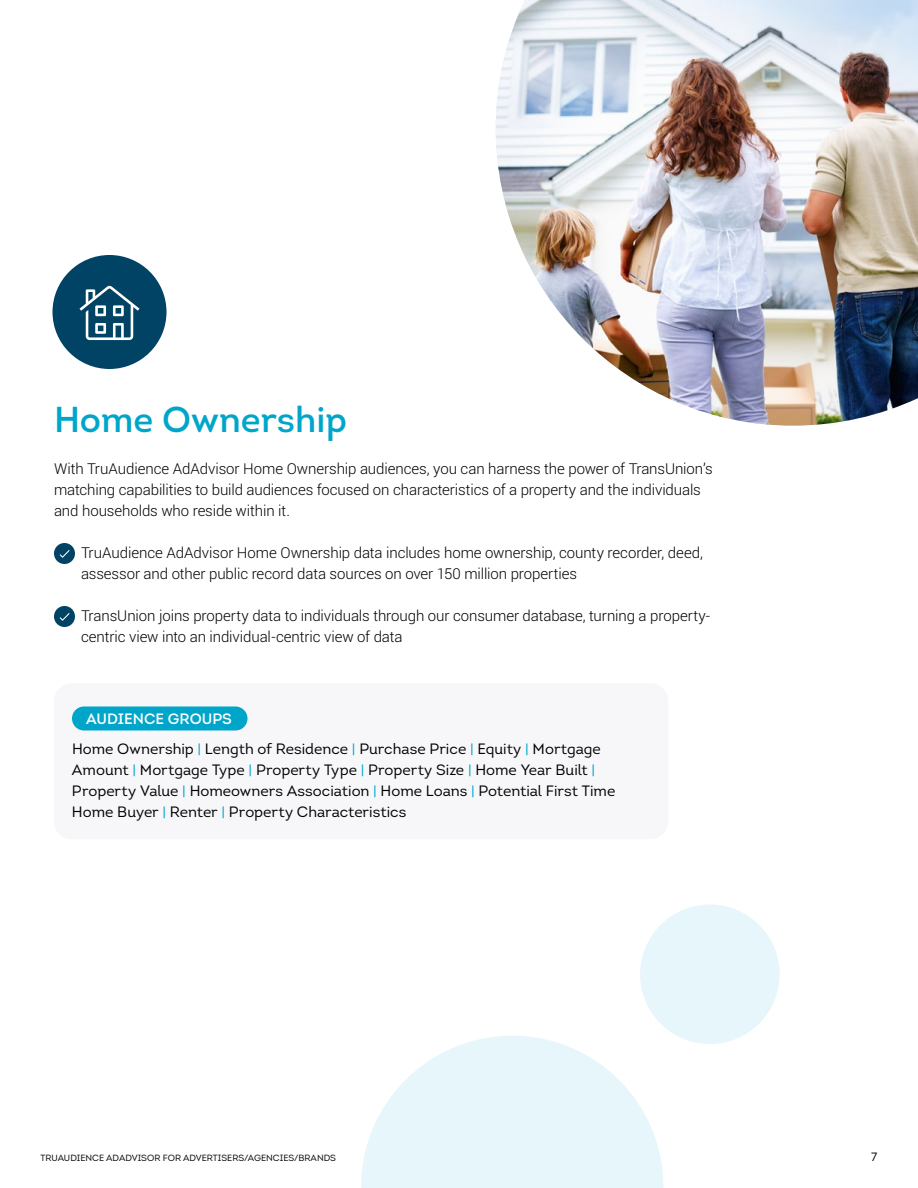
<style>
.page{position:relative;width:918px;height:1188px;background:#fff}
.page>*{position:absolute;margin:0;border:0;box-sizing:border-box;transform-origin:0 0}
.t1{font:600 36px "Intro";color:#00a6ca}
.t2{font:300 15px/21px "Roboto";letter-spacing:-.005em;color:#000}
.t3{font:15px/21px "Intro";color:#000}
.t4{font:15px "Intro Semi Bold Caps";color:#fff}
.t5{font:12px "Intro";color:#000}
.t6{font:9px "Intro";color:#000}
.s1{color:#00a6ca}
</style>
<div class="page">
<div style="left:54px;top:543px;width:21px;height:21px;background:#004364;border-radius:50%"></div>
<svg style="left:60px;top:550px;width:10px;height:8px"></svg>
<div style="left:54px;top:606px;width:21px;height:21px;background:#004364;border-radius:50%"></div>
<svg style="left:60px;top:613px;width:10px;height:8px"></svg>
<div style="left:54px;top:683px;width:614px;height:156px;background:#f7f7fa;border-radius:18px"></div>
<div style="left:72px;top:706px;width:176px;height:24px;background:#00a6ca;border-radius:12px"></div>
<img style="left:496px;top:0;width:422px;height:426px">
<div style="left:52px;top:255px;width:114px;height:114px;background:#004364;border-radius:50%"></div>
<svg style="left:79px;top:286px;width:60px;height:54px"></svg>
<svg style="left:361px;top:1036px;width:302px;height:152px;fill:#e6f6fa"></svg>
<div style="left:640px;top:904px;width:140px;height:140px;background:#e6f6fa;border-radius:50%"></div>
<h1 class="t1" style="left:54px;top:397px;width:295px">Home Ownership</h1>
<p class="t2" style="left:54px;top:458px;width:660px">With TruAudience AdAdvisor Home Ownership audiences, you can harness the power of TransUnion’s matching capabilities to build audiences focused on characteristics of a property and the individuals and households who reside within it.</p>
<p class="t2" style="left:81px;top:542px;width:624px">TruAudience AdAdvisor Home Ownership data includes home ownership, county recorder, deed, assessor and other public record data sources on over 150 million properties</p>
<p class="t2" style="left:81px;top:605px;width:631px">TransUnion joins property data to individuals through our consumer database, turning a property&shy;centric view into an individual-centric view of data</p>
<p class="t4" style="left:86px;top:709px;width:147px">AUDIENCE GROUPS</p>
<p class="t3" style="left:72px;top:738px;width:545px">Home Ownership <span class="s1">|</span> Length of Residence <span class="s1">|</span> Purchase Price <span class="s1">|</span> Equity <span class="s1">|</span> Mortgage Amount <span class="s1">|</span> Mortgage Type <span class="s1">|</span> Property Type <span class="s1">|</span> Property Size <span class="s1">|</span> Home Year Built <span class="s1">| </span>Property Value <span class="s1">|</span> Homeowners Association <span class="s1">|</span> Home Loans <span class="s1">|</span> Potential First Time Home Buyer <span class="s1">|</span> Renter <span class="s1">|</span> Property Characteristics</p>
<p class="t6" style="left:40px;top:1152px;width:297px">TRUAUDIENCE ADADVISOR FOR ADVERTISERS/AGENCIES/BRANDS</p>
<p class="t5" style="left:871px;top:1149px;width:8px">7</p>
</div>
